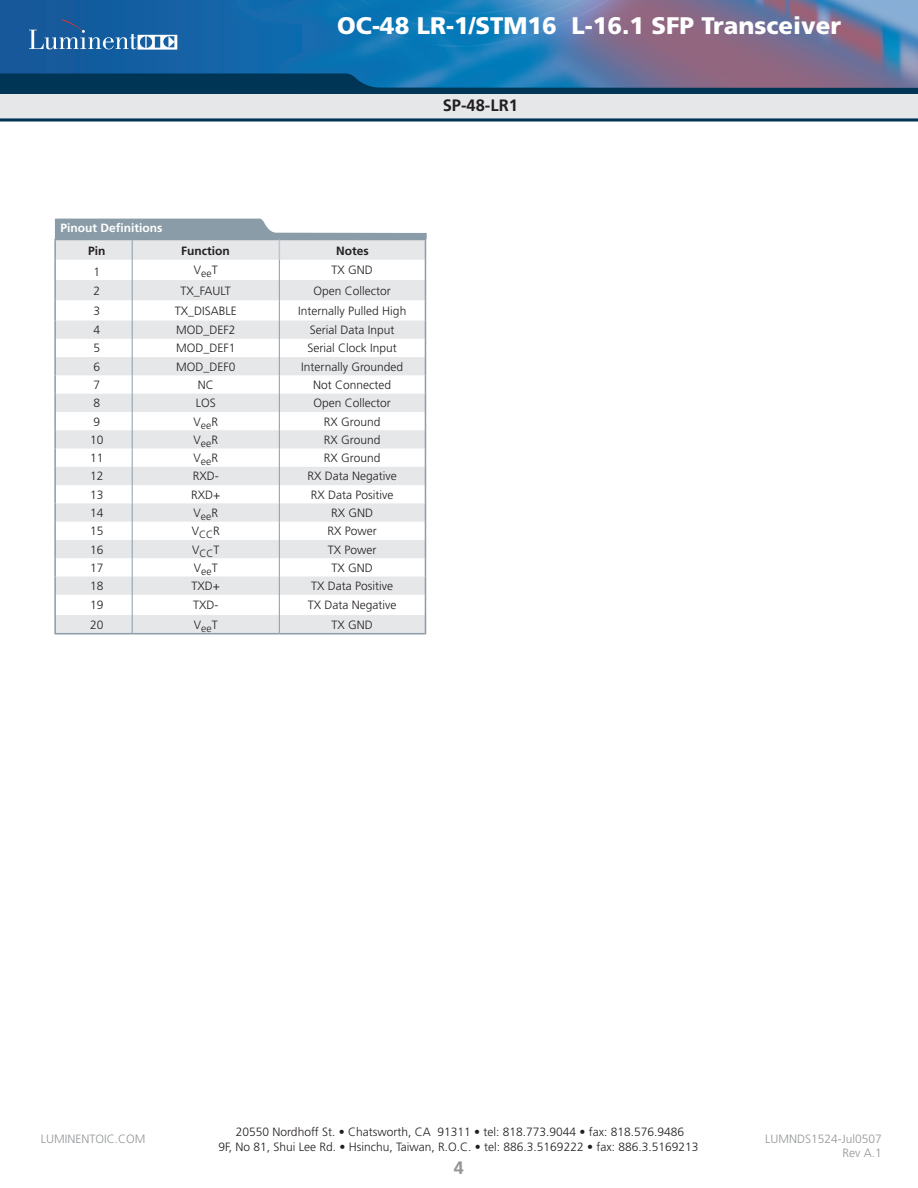
<style>
.page{position:relative;width:918px;height:1188px;background:#fff}
.page>*{position:absolute;margin:0;border:0;box-sizing:border-box;transform-origin:0 0}
.t1{font:900 24px "Frutiger LT Std";color:#fff}
.t2{font:700 18px "Frutiger LT Std";color:#939598}
.t3{font:700 16.5px "Frutiger LT Std";color:#231f20}
.t4{font:300 12px/14.4px "Frutiger LT Std";color:#231f20;text-align:center}
.t5{font:300 12px/14.4px "Frutiger LT Std";color:#939598;text-align:right}
.t6{font:700 12px "Frutiger LT Std";color:#fff}
.t7{font:700 12px "Frutiger LT Std";color:#231f20}
</style>
<div class="page">
<img style="left:0;top:0;width:918px;height:74px">
<svg style="left:29px;top:19px;width:148px;height:31px;background:#3e79af"></svg>
<div style="left:0;top:94px;width:918px;height:28px;background:#e6e7e9"></div>
<hr style="left:0;top:118px;width:918px;height:3px;background:#003555">
<svg style="left:0;top:74px;width:918px;height:20px;background:#234e74"></svg>
<hr style="left:54px;top:633px;width:78px;height:1px;background:#8a9ca8">
<hr style="left:132px;top:633px;width:147px;height:1px;background:#8a9ca8">
<hr style="left:279px;top:633px;width:147px;height:1px;background:#8a9ca8">
<svg style="left:54px;top:219px;width:373px;height:414px"></svg>
<h1 class="t1" style="left:337px;top:11px;width:505px">OC-48 LR-1/STM16 L-16.1 SFP Transceiver</h1>
<h3 class="t3" style="left:443px;top:96px;width:77px">SP-48-LR1</h3>
<p class="t6" style="left:60px;top:221px;width:104px">Pinout Definitions</p>
<p class="t7" style="left:88px;top:243px;width:19px">Pin</p>
<p class="t7" style="left:181px;top:243px;width:50px">Function</p>
<p class="t7" style="left:336px;top:243px;width:34px">Notes</p>
<p class="t4" style="left:94px;top:265px;width:8px">1</p>
<p class="t4" style="left:194px;top:263px;width:25px">V<sub>ee</sub>T</p>
<p class="t4" style="left:332px;top:263px;width:43px">TX GND</p>
<p class="t4" style="left:94px;top:283px;width:8px">2</p>
<p class="t4" style="left:181px;top:283px;width:52px">TX_FAULT</p>
<p class="t4" style="left:314px;top:283px;width:79px">Open Collector</p>
<p class="t4" style="left:94px;top:304px;width:8px">3</p>
<p class="t4" style="left:175px;top:304px;width:64px">TX_DISABLE</p>
<p class="t4" style="left:298px;top:304px;width:110px">Internally Pulled High</p>
<p class="t4" style="left:94px;top:323px;width:8px">4</p>
<p class="t4" style="left:176px;top:323px;width:61px">MOD_DEF2</p>
<p class="t4" style="left:310px;top:323px;width:86px">Serial Data Input</p>
<p class="t4" style="left:94px;top:341px;width:8px">5</p>
<p class="t4" style="left:176px;top:341px;width:61px">MOD_DEF1</p>
<p class="t4" style="left:308px;top:341px;width:91px">Serial Clock Input</p>
<p class="t4" style="left:94px;top:360px;width:8px">6</p>
<p class="t4" style="left:176px;top:360px;width:61px">MOD_DEF0</p>
<p class="t4" style="left:301px;top:360px;width:104px">Internally Grounded</p>
<p class="t4" style="left:94px;top:378px;width:8px">7</p>
<p class="t4" style="left:198px;top:378px;width:18px">NC</p>
<p class="t4" style="left:313px;top:378px;width:80px">Not Connected</p>
<p class="t4" style="left:94px;top:396px;width:8px">8</p>
<p class="t4" style="left:196px;top:396px;width:21px">LOS</p>
<p class="t4" style="left:314px;top:396px;width:79px">Open Collector</p>
<p class="t4" style="left:94px;top:414px;width:8px">9</p>
<p class="t4" style="left:194px;top:414px;width:26px">V<sub>ee</sub>R</p>
<p class="t4" style="left:324px;top:414px;width:58px">RX Ground</p>
<p class="t4" style="left:90px;top:433px;width:15px">10</p>
<p class="t4" style="left:194px;top:433px;width:26px">V<sub>ee</sub>R</p>
<p class="t4" style="left:324px;top:433px;width:58px">RX Ground</p>
<p class="t4" style="left:90px;top:451px;width:15px">11</p>
<p class="t4" style="left:194px;top:451px;width:26px">V<sub>ee</sub>R</p>
<p class="t4" style="left:324px;top:451px;width:58px">RX Ground</p>
<p class="t4" style="left:90px;top:469px;width:15px">12</p>
<p class="t4" style="left:193px;top:469px;width:28px">RXD-</p>
<p class="t4" style="left:308px;top:469px;width:91px">RX Data Negative</p>
<p class="t4" style="left:90px;top:488px;width:15px">13</p>
<p class="t4" style="left:191px;top:488px;width:31px">RXD+</p>
<p class="t4" style="left:311px;top:488px;width:84px">RX Data Positive</p>
<p class="t4" style="left:90px;top:506px;width:15px">14</p>
<p class="t4" style="left:194px;top:506px;width:26px">V<sub>ee</sub>R</p>
<p class="t4" style="left:331px;top:506px;width:44px">RX GND</p>
<p class="t4" style="left:90px;top:524px;width:15px">15</p>
<p class="t4" style="left:192px;top:524px;width:30px">V<sub>CC</sub>R</p>
<p class="t4" style="left:328px;top:524px;width:51px">RX Power</p>
<p class="t4" style="left:90px;top:542px;width:15px">16</p>
<p class="t4" style="left:192px;top:542px;width:29px">V<sub>CC</sub>T</p>
<p class="t4" style="left:328px;top:542px;width:50px">TX Power</p>
<p class="t4" style="left:90px;top:561px;width:15px">17</p>
<p class="t4" style="left:194px;top:561px;width:25px">V<sub>ee</sub>T</p>
<p class="t4" style="left:332px;top:561px;width:43px">TX GND</p>
<p class="t4" style="left:90px;top:579px;width:15px">18</p>
<p class="t4" style="left:191px;top:579px;width:30px">TXD+</p>
<p class="t4" style="left:311px;top:579px;width:83px">TX Data Positive</p>
<p class="t4" style="left:90px;top:598px;width:15px">19</p>
<p class="t4" style="left:193px;top:598px;width:27px">TXD-</p>
<p class="t4" style="left:308px;top:598px;width:90px">TX Data Negative</p>
<p class="t4" style="left:90px;top:617px;width:15px">20</p>
<p class="t4" style="left:194px;top:617px;width:25px">V<sub>ee</sub>T</p>
<p class="t4" style="left:332px;top:617px;width:43px">TX GND</p>
<p class="t4" style="left:218px;top:1125px;width:482px">20550 Nordhoff St. • Chatsworth, CA 91311 • tel: 818.773.9044 • fax: 818.576.9486<br>9F, No 81, Shui Lee Rd. • Hsinchu, Taiwan, R.O.C. • tel: 886.3.5169222 • fax: 886.3.5169213</p>
<p class="t5" style="left:41px;top:1132px;width:106px">LUMINENTOIC.COM</p>
<p class="t5" style="left:765px;top:1132px;width:118px">LUMNDS1524-Jul0507<br>Rev A.1</p>
<h2 class="t2" style="left:454px;top:1157px;width:12px">4</h2>
</div>
